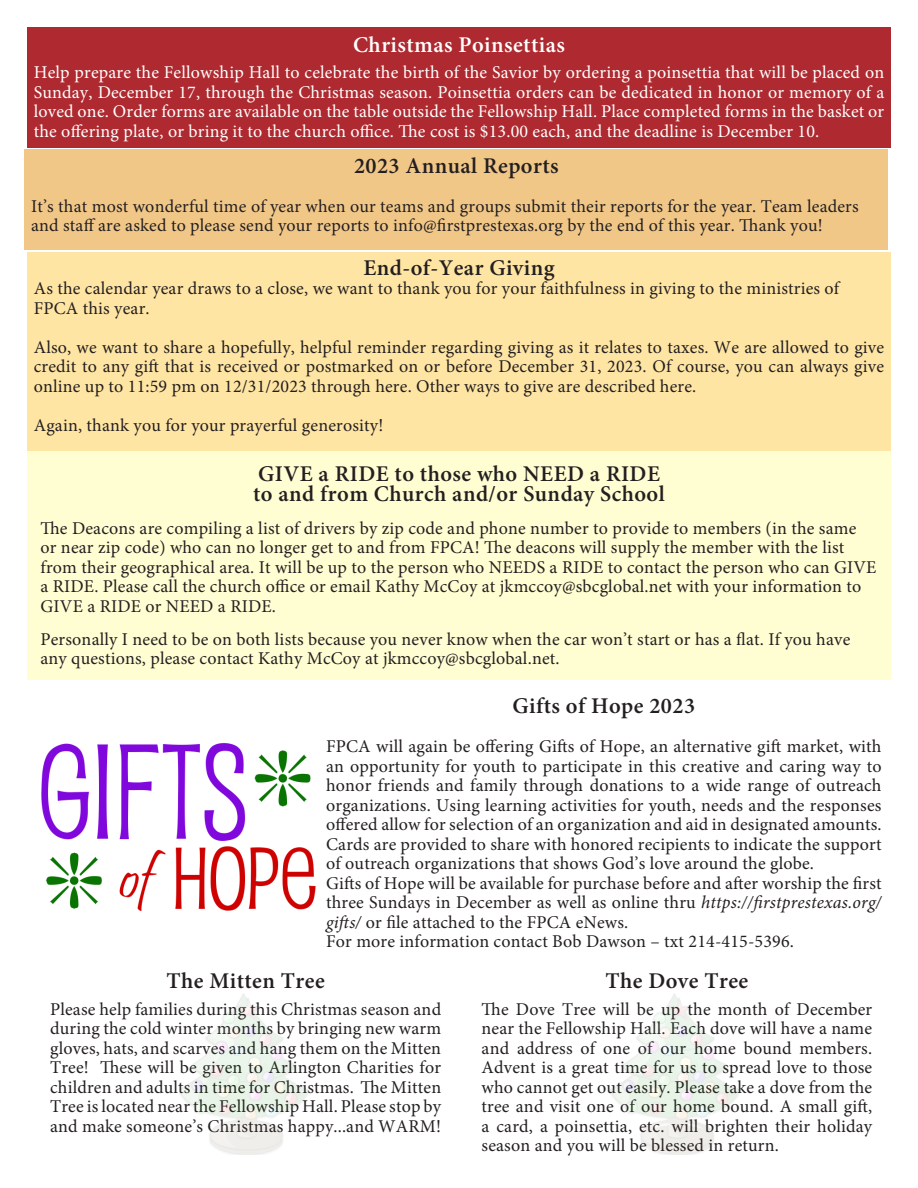
<style>
.page{position:relative;width:918px;height:1188px;background:#fff}
.page>*{position:absolute;margin:0;border:0;box-sizing:border-box;transform-origin:0 0}
.t1{font:600 22.5px/19.5px "Minion Pro";letter-spacing:.02em;color:#231f20}
.t2{font:600 22.5px "Minion Pro";letter-spacing:.02em;color:#fff}
.t3{font:18px/19.5px "Minion Pro";letter-spacing:.01em;color:#231f20;text-align:justify}
.t4{font:18px/19.5px "Minion Pro";letter-spacing:.01em;color:#fff;text-align:justify}
.s1{font-style:italic}
</style>
<div class="page">
<img style="left:41px;top:743px;width:275px;height:169px">
<div style="left:27px;top:27px;width:864px;height:120px;background:#ae2a30"></div>
<img style="left:610px;top:993px;width:130px;height:161px">
<img style="left:179px;top:993px;width:130px;height:161px">
<div style="left:27px;top:252px;width:864px;height:199px;background:#ffe5a3"></div>
<div style="left:27px;top:451px;width:864px;height:229px;background:#fffdd2"></div>
<div style="left:24px;top:150px;width:864px;height:100px;background:#f1c788"></div>
<p class="t2" style="left:353px;top:29px;width:213px">Christmas Poinsettias</p>
<p class="t4" style="left:34px;top:63px;width:852px">Help prepare the Fellowship Hall to celebrate the birth of the Savior by ordering a poinsettia that will be placed on Sunday, December 17, through the Christmas season. Poinsettia orders can be dedicated in honor or memory of a loved one. Order forms are available on the table outside the Fellowship Hall. Place completed forms in the basket or the offering plate, or bring it to the church office. The cost is $13.00 each, and the deadline is December 10.</p>
<p class="t1" style="left:354px;top:156px;width:206px">2023 Annual Reports</p>
<p class="t3" style="left:31px;top:196px;width:829px">It’s that most wonderful time of year when our teams and groups submit their reports for the year. Team leaders and staff are asked to please send your reports to info@firstprestexas.org by the end of this year. Thank you!</p>
<p class="t1" style="left:363px;top:258px;width:193px">End-of-Year Giving</p>
<p class="t3" style="left:34px;top:279px;width:807px">As the calendar year draws to a close, we want to thank you for your faithfulness in giving to the ministries of<br>FPCA this year.</p>
<p class="t3" style="left:34px;top:337px;width:852px">Also, we want to share a hopefully, helpful reminder regarding giving as it relates to taxes. We are allowed to give credit to any gift that is received or postmarked on or before December 31, 2023. Of course, you can always give online up to 11:59 pm on 12/31/2023 through here. Other ways to give are described here.</p>
<p class="t3" style="left:34px;top:415px;width:351px">Again, thank you for your prayerful generosity!</p>
<p class="t1" style="left:253px;top:464px;width:413px">GIVE a RIDE to those who NEED a RIDE to and from Church and/or Sunday School</p>
<p class="t3" style="left:40px;top:518px;width:838px;text-align:left">The Deacons are compiling a list of drivers by zip code and phone number to provide to members (in the same or near zip code) who can no longer get to and from FPCA! The deacons will supply the member with the list from their geographical area. It will be up to the person who NEEDS a RIDE to contact the person who can GIVE a RIDE. Please call the church office or email Kathy McCoy at jkmccoy@sbcglobal.net with your information to GIVE a RIDE or NEED a RIDE.</p>
<p class="t3" style="left:40px;top:629px;width:811px">Personally I need to be on both lists because you never know when the car won’t start or has a flat. If you have any questions, please contact Kathy McCoy at jkmccoy@sbcglobal.net.</p>
<p class="t1" style="left:513px;top:696px;width:184px">Gifts of Hope 2023</p>
<p class="t3" style="left:326px;top:737px;width:557px">FPCA will again be offering Gifts of Hope, an alternative gift market, with an opportunity for youth to participate in this creative and caring way to honor friends and family through donations to a wide range of outreach organizations. Using learning activities for youth, needs and the responses offered allow for selection of an organization and aid in designated amounts.<br>Cards are provided to share with honored recipients to indicate the support of outreach organizations that shows God’s love around the globe.</p>
<p class="t3" style="left:326px;top:873px;width:557px">Gifts of Hope will be available for purchase before and after worship the first three Sundays in December as well as online thru <span class="s1">https://firstprestexas.org/ gifts/</span> or file attached to the FPCA eNews.</p>
<p class="t3" style="left:326px;top:932px;width:469px">For more information contact Bob Dawson – txt 214-415-5396.</p>
<p class="t1" style="left:166px;top:971px;width:160px">The Mitten Tree</p>
<p class="t3" style="left:50px;top:999px;width:393px">Please help families during this Christmas season and during the cold winter months by bringing new warm gloves, hats, and scarves and hang them on the Mitten Tree! These will be given to Arlington Charities for children and adults in time for Christmas. The Mitten Tree is located near the Fellowship Hall. Please stop by and make someone’s Christmas happy...and WARM!</p>
<p class="t1" style="left:605px;top:971px;width:144px">The Dove Tree</p>
<p class="t3" style="left:482px;top:999px;width:392px">The Dove Tree will be up the month of December near the Fellowship Hall. Each dove will have a name and address of one of our home bound members.<br>Advent is a great time for us to spread love to those who cannot get out easily. Please take a dove from the tree and visit one of our home bound. A small gift, a card, a poinsettia, etc. will brighten their holiday season and you will be blessed in return.</p>
</div>
